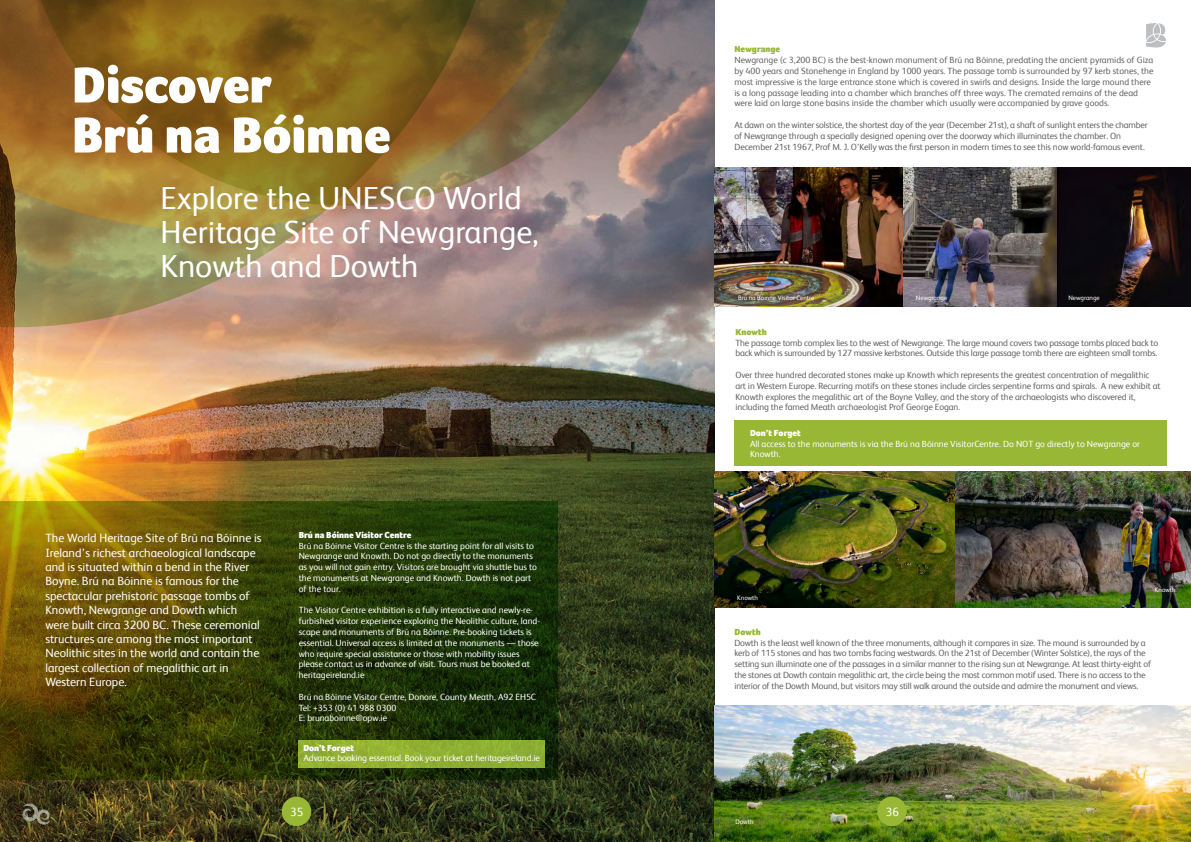
<style>
.page{position:relative;width:1191px;height:842px;background:#fff}
.page>*{position:absolute;margin:0;border:0;box-sizing:border-box;transform-origin:0 0}
.t1{font:900 52px/50px "Foco";color:#fff}
.entry_heading{font:32px/34px "FS Albert";color:#fff}
.entry_body{font:12px/14.4px "FS Albert";color:#fff}
.entry_body-2{font:9px/10.8px "FS Albert";letter-spacing:-.01em;color:#636466}
.entry_body-3{font:9px/10.8px "FS Albert";color:#fff}
.entry_body-4{font:900 9px "Foco";color:#fff}
.entry_body-5{font:900 9px "Foco";color:#97b735}
.entry_body-6{font:6.5px "FS Albert";color:#fff}
</style>
<div class="page">
<img style="left:0;top:381px;width:714px;height:461px">
<img style="left:0;top:0;width:714px;height:381px">
<svg style="left:0;top:252px;width:535px;height:100px;background:#b09177"></svg>
<svg style="left:0;top:0;width:631px;height:252px;background:#9a8469"></svg>
<svg style="left:7px;top:0;width:672px;height:222px;background:#896c38"></svg>
<img style="left:714px;top:706px;width:477px;height:136px">
<svg style="left:22px;top:803px;width:28px;height:22px"></svg>
<div style="left:282px;top:797px;width:29px;height:29px;background:#97b735;border-radius:50%"></div>
<div style="left:877px;top:797px;width:29px;height:29px;background:#97b735;border-radius:50%"></div>
<svg style="left:0;top:502px;width:557px;height:278px;background:#3b4007"></svg>
<img style="left:714px;top:471px;width:477px;height:136px">
<img style="left:714px;top:168px;width:477px;height:139px">
<div style="left:734px;top:420px;width:432px;height:46px;background:#97b735"></div>
<svg style="left:1146px;top:23px;width:20px;height:25px"></svg>
<div style="left:298px;top:740px;width:246px;height:28px;background:#90b033"></div>
<p class="t1" style="left:72px;top:60px;width:320px">Discover<br>Brú na Bóinne</p>
<p class="entry_heading" style="left:161px;top:180px;width:379px">Explore the UNESCO World<br>Heritage Site of Newgrange,<br>Knowth and Dowth</p>
<p class="entry_body" style="left:45px;top:530px;width:218px">The World Heritage Site of Brú na Bóinne is Ireland’s richest archaeological landscape and is situated within a bend in the River Boyne. Brú na Bóinne is famous for the spectacular prehistoric passage tombs of Knowth, Newgrange and Dowth which were built circa 3200 BC. These ceremonial structures are among the most important Neolithic sites in the world and contain the largest collection of megalithic art in Western Europe.</p>
<p class="entry_body-4" style="left:299px;top:529px;width:114px">Brú na Bóinne Visitor Centre</p>
<p class="entry_body-3" style="left:299px;top:540px;width:240px">Brú na Bóinne Visitor Centre is the starting point for all visits to Newgrange and Knowth. Do not go directly to the monuments as you will not gain entry. Visitors are brought via shuttle bus to the monuments at Newgrange and Knowth. Dowth is not part of the tour.</p>
<p class="entry_body-3" style="left:299px;top:604px;width:243px">The Visitor Centre exhibition is a fully interactive and newly-re&shy;furbished visitor experience exploring the Neolithic culture, land&shy;scape and monuments of Brú na Bóinne. Pre-booking tickets is essential. Universal access is limited at the monuments — those who require special assistance or those with mobility issues please contact us in advance of visit. Tours must be booked at heritageireland.ie</p>
<p class="entry_body-3" style="left:299px;top:691px;width:239px">Brú na Bóinne Visitor Centre, Donore, County Meath, A92 EH5C</p>
<p class="entry_body-3" style="left:299px;top:702px;width:99px">Tel: +353 (0) 41 988 0300</p>
<p class="entry_body-3" style="left:299px;top:712px;width:90px">E: brunaboinne@opw.ie</p>
<p class="entry_body-4" style="left:303px;top:742px;width:52px">Don’t Forget</p>
<p class="entry_body-3" style="left:303px;top:752px;width:238px">Advance booking essential. Book your ticket at heritageireland.ie</p>
<p class="entry_body-5" style="left:734px;top:44px;width:47px">Newgrange</p>
<p class="entry_body-2" style="left:734px;top:54px;width:420px">Newgrange (c 3,200 BC) is the best-known monument of Brú na Bóinne, predating the ancient pyramids of Giza by 400 years and Stonehenge in England by 1000 years. The passage tomb is surrounded by 97 kerb stones, the most impressive is the large entrance stone which is covered in swirls and designs. Inside the large mound there is a long passage leading into a chamber which branches off three ways. The cremated remains of the dead were laid on large stone basins inside the chamber which usually were accompanied by grave goods.</p>
<p class="entry_body-2" style="left:734px;top:119px;width:415px">At dawn on the winter solstice, the shortest day of the year (December 21st), a shaft of sunlight enters the chamber of Newgrange through a specially designed opening over the doorway which illuminates the chamber. On<br>December 21st 1967, Prof M. J. O’Kelly was the first person in modern times to see this now world-famous event.</p>
<p class="entry_body-6" style="left:738px;top:293px;width:78px">Brú na Bóinne Visitor Centre</p>
<p class="entry_body-6" style="left:916px;top:293px;width:33px">Newgrange</p>
<p class="entry_body-6" style="left:1068px;top:293px;width:33px">Newgrange</p>
<p class="entry_body-5" style="left:735px;top:327px;width:33px">Knowth</p>
<p class="entry_body-2" style="left:735px;top:337px;width:424px">The passage tomb complex lies to the west of Newgrange. The large mound covers two passage tombs placed back to back which is surrounded by 127 massive kerbstones. Outside this large passage tomb there are eighteen small tombs.</p>
<p class="entry_body-2" style="left:735px;top:369px;width:427px">Over three hundred decorated stones make up Knowth which represents the greatest concentration of megalithic art in Western Europe. Recurring motifs on these stones include circles serpentine forms and spirals. A new exhibit at Knowth explores the megalithic art of the Boyne Valley, and the story of the archaeologists who discovered it, including the famed Meath archaeologist Prof George Eogan.</p>
<p class="entry_body-4" style="left:750px;top:428px;width:52px">Don’t Forget</p>
<p class="entry_body-3" style="left:750px;top:438px;width:391px">All access to the monuments is via the Brú na Bóinne VisitorCentre. Do NOT go directly to Newgrange or<br>Knowth.</p>
<p class="entry_body-6" style="left:737px;top:594px;width:22px">Knowth</p>
<p class="entry_body-6" style="left:1155px;top:585px;width:22px">Knowth</p>
<p class="entry_body-5" style="left:734px;top:626px;width:28px">Dowth</p>
<p class="entry_body-2" style="left:734px;top:637px;width:418px">Dowth is the least well known of the three monuments, although it compares in size. The mound is surrounded by a kerb of 115 stones and has two tombs facing westwards. On the 21st of December (Winter Solstice), the rays of the setting sun illuminate one of the passages in a similar manner to the rising sun at Newgrange. At least thirty-eight of the stones at Dowth contain megalithic art, the circle being the most common motif used. There is no access to the interior of the Dowth Mound, but visitors may still walk around the outside and admire the monument and views.</p>
<p class="entry_body" style="left:290px;top:804px;width:15px">35</p>
<p class="entry_body" style="left:885px;top:804px;width:15px">36</p>
<p class="entry_body-6" style="left:735px;top:817px;width:20px">Dowth</p>
</div>
